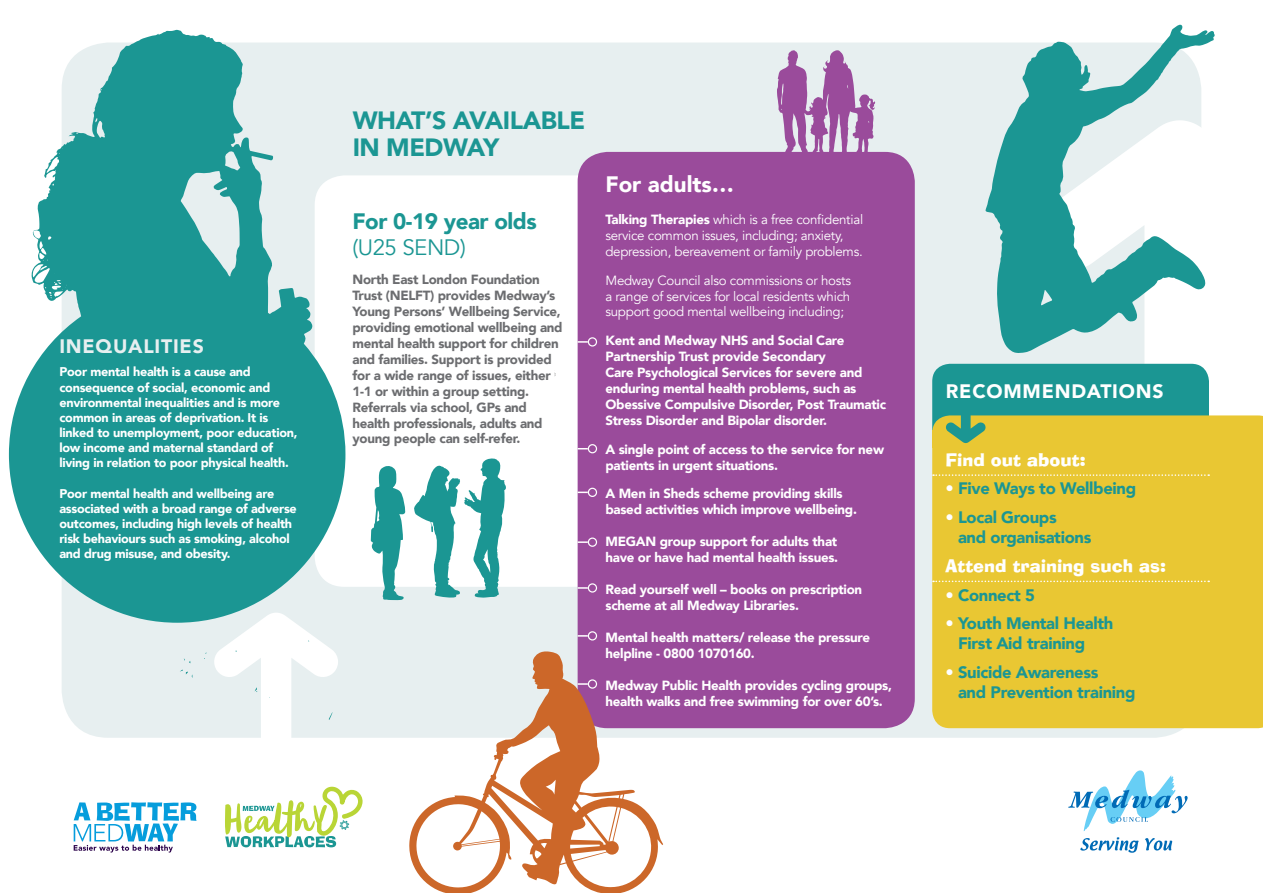
<style>
.page{position:relative;width:1263px;height:893px;background:#fff}
.page>*{position:absolute;margin:0;border:0;box-sizing:border-box;transform-origin:0 0}
.t1{font:900 25.05px/27px "Avenir";letter-spacing:-.02em;color:#1b9693}
.t2{font:900 22.35px/26.7px "Avenir";letter-spacing:-.02em;color:#1b9693}
.t3{font:900 22.35px "Avenir";color:#fff}
.t4{font:900 19.5px "Avenir";letter-spacing:.04em;color:#fff}
.t5{font:900 19.5px "Avenir";letter-spacing:.04em;color:#e7eff0}
.t6{font:17.4px "Ad Lib BT";color:#fff}
.t7{font:900 16.65px/20px "Avenir";letter-spacing:-.02em;color:#1b9693}
.t8{font:900 13.35px/15.9px "Avenir";letter-spacing:-.02em;color:#fff}
.t9{font:900 13.35px/15.9px "Avenir";letter-spacing:-.02em;color:#6c6d70}
.t10{font:13.35px/15.9px "Avenir";letter-spacing:-.02em;color:#fff}
.t11{font:900 12.6px/15.1px "Avenir";letter-spacing:-.02em;color:#fff}
.s1{font-weight:400}
.s2{font-weight:900}
.s3{color:#fff}
</style>
<div class="page">
<div style="left:62px;top:43px;width:1139px;height:695px;background:#e7eff0;border-radius:47px"></div>
<div style="left:315px;top:175px;width:317px;height:412px;background:#fff;border-radius:30px"></div>
<svg style="left:1031px;top:353px;width:178px;height:25px"></svg>
<svg style="left:1068px;top:770px;width:119px;height:61px"></svg>
<svg style="left:1080px;top:837px;width:59px;height:16px"></svg>
<svg style="left:1145px;top:838px;width:27px;height:12px"></svg>
<svg style="left:74px;top:802px;width:123px;height:50px"></svg>
<svg style="left:225px;top:787px;width:138px;height:60px"></svg>
<svg style="left:180px;top:623px;width:158px;height:115px"></svg>
<svg style="left:9px;top:30px;width:336px;height:593px;fill:#1b9693"></svg>
<svg style="left:777px;top:50px;width:98px;height:102px"></svg>
<div style="left:578px;top:152px;width:337px;height:576px;background:#9a4b9b;border-radius:30px"></div>
<svg style="left:409px;top:650px;width:254px;height:243px"></svg>
<div style="left:588px;top:337px;width:9px;height:10px;border:1px solid #fff;border-radius:50%"></div>
<svg style="left:578px;top:341px;width:10px;height:2px"></svg>
<div style="left:588px;top:444px;width:9px;height:9px;border:1px solid #fff;border-radius:50%"></div>
<div style="left:588px;top:488px;width:9px;height:9px;border:1px solid #fff;border-radius:50%"></div>
<div style="left:588px;top:537px;width:9px;height:10px;border:1px solid #fff;border-radius:50%"></div>
<svg style="left:578px;top:541px;width:10px;height:2px"></svg>
<div style="left:588px;top:583px;width:9px;height:10px;border:1px solid #fff;border-radius:50%"></div>
<svg style="left:578px;top:587px;width:10px;height:2px"></svg>
<div style="left:588px;top:631px;width:9px;height:9px;border:1px solid #fff;border-radius:50%"></div>
<svg style="left:578px;top:635px;width:10px;height:2px"></svg>
<div style="left:588px;top:679px;width:9px;height:10px;border:1px solid #fff;border-radius:50%"></div>
<svg style="left:578px;top:683px;width:10px;height:2px"></svg>
<svg style="left:985px;top:24px;width:230px;height:329px"></svg>
<div style="left:932px;top:364px;width:277px;height:94px;background:#1b9693;border-radius:18px"></div>
<div style="left:932px;top:415px;width:331px;height:313px;background:#e9c733"></div>
<div style="left:932px;top:431px;width:254px;height:17px;background:#e9c733"></div>
<svg style="left:414px;top:458px;width:92px;height:140px"></svg>
<svg style="left:371px;top:466px;width:34px;height:134px"></svg>
<svg style="left:933px;top:474px;width:276px;height:2px"></svg>
<svg style="left:933px;top:581px;width:276px;height:1px"></svg>
<svg style="left:946px;top:415px;width:40px;height:28px"></svg>
<p class="t5" style="left:59px;top:330px;width:146px">INEQUALITIES</p>
<p class="t11" style="left:59px;top:364px;width:240px">Poor mental health is a cause and consequence of social, economic and environmental inequalities and is more common in areas of deprivation. It is linked to unemployment, poor education, low income and maternal standard of living in relation to poor physical health.</p>
<p class="t11" style="left:59px;top:485px;width:239px">Poor mental health and wellbeing are associated with a broad range of adverse outcomes, including high levels of health risk behaviours such as smoking, alcohol and drug misuse, and obesity.</p>
<p class="t1" style="left:353px;top:106px;width:234px">WHAT’S AVAILABLE<br>IN MEDWAY</p>
<p class="t2" style="left:352px;top:207px;width:186px">For 0-19 year olds <span class="s1">(U25 SEND)</span></p>
<p class="t9" style="left:352px;top:271px;width:212px">North East London Foundation<br>Trust (NELFT) provides Medway’s<br>Young Persons’ Wellbeing Service, providing emotional wellbeing and mental health support for children and families. Support is provided for a wide range of issues, either<br>1-1 or within a group setting.<br>Referrals via school, GPs and health professionals, adults and young people can self-refer.</p>
<p class="t3" style="left:605px;top:165px;width:130px">For adults…</p>
<p class="t10" style="left:605px;top:212px;width:259px"><span class="s2">Talking Therapies</span> which is a free confidential service common issues, including; anxiety, depression, bereavement or family problems.</p>
<p class="t10" style="left:605px;top:272px;width:247px;text-align:justify">Medway Council also commissions or hosts a range of services for local residents which support good mental wellbeing including;</p>
<p class="t8" style="left:605px;top:332px;width:282px">Kent and Medway NHS and Social Care Partnership Trust provide Secondary<br>Care Psychological Services for severe and enduring mental health problems, such as Obessive Compulsive Disorder, Post Traumatic Stress Disorder and Bipolar disorder.</p>
<p class="t8" style="left:605px;top:441px;width:280px">A single point of access to the service for new patients in urgent situations.</p>
<p class="t8" style="left:605px;top:485px;width:253px">A Men in Sheds scheme providing skills based activities which improve wellbeing.</p>
<p class="t8" style="left:605px;top:533px;width:234px">MEGAN group support for adults that have or have had mental health issues.</p>
<p class="t8" style="left:605px;top:581px;width:258px">Read yourself well – books on prescription scheme at all Medway Libraries.</p>
<p class="t8" style="left:605px;top:629px;width:266px">Mental health matters/ release the pressure helpline - 0800 1070160.</p>
<p class="t8" style="left:605px;top:677px;width:288px">Medway Public Health provides cycling groups, health walks and free swimming for over 60’s.</p>
<p class="t4" style="left:946px;top:375px;width:219px">RECOMMENDATIONS</p>
<p class="t6" style="left:945px;top:448px;width:142px">Find out about:</p>
<p class="t7" style="left:945px;top:478px;width:192px"><span class="s3">•</span> Five Ways to Wellbeing</p>
<p class="t7" style="left:958px;top:507px;width:135px;text-indent:-13px"><span class="s3">•</span> Local Groups<br>and organisations</p>
<p class="t6" style="left:945px;top:555px;width:222px">Attend training such as:</p>
<p class="t7" style="left:945px;top:584px;width:91px"><span class="s3">•</span> Connect 5</p>
<p class="t7" style="left:958px;top:613px;width:157px;text-indent:-13px"><span class="s3">•</span> Youth Mental Health<br>First Aid training</p>
<p class="t7" style="left:958px;top:662px;width:179px;text-indent:-13px"><span class="s3">•</span> Suicide Awareness<br>and Prevention training</p>
</div>
